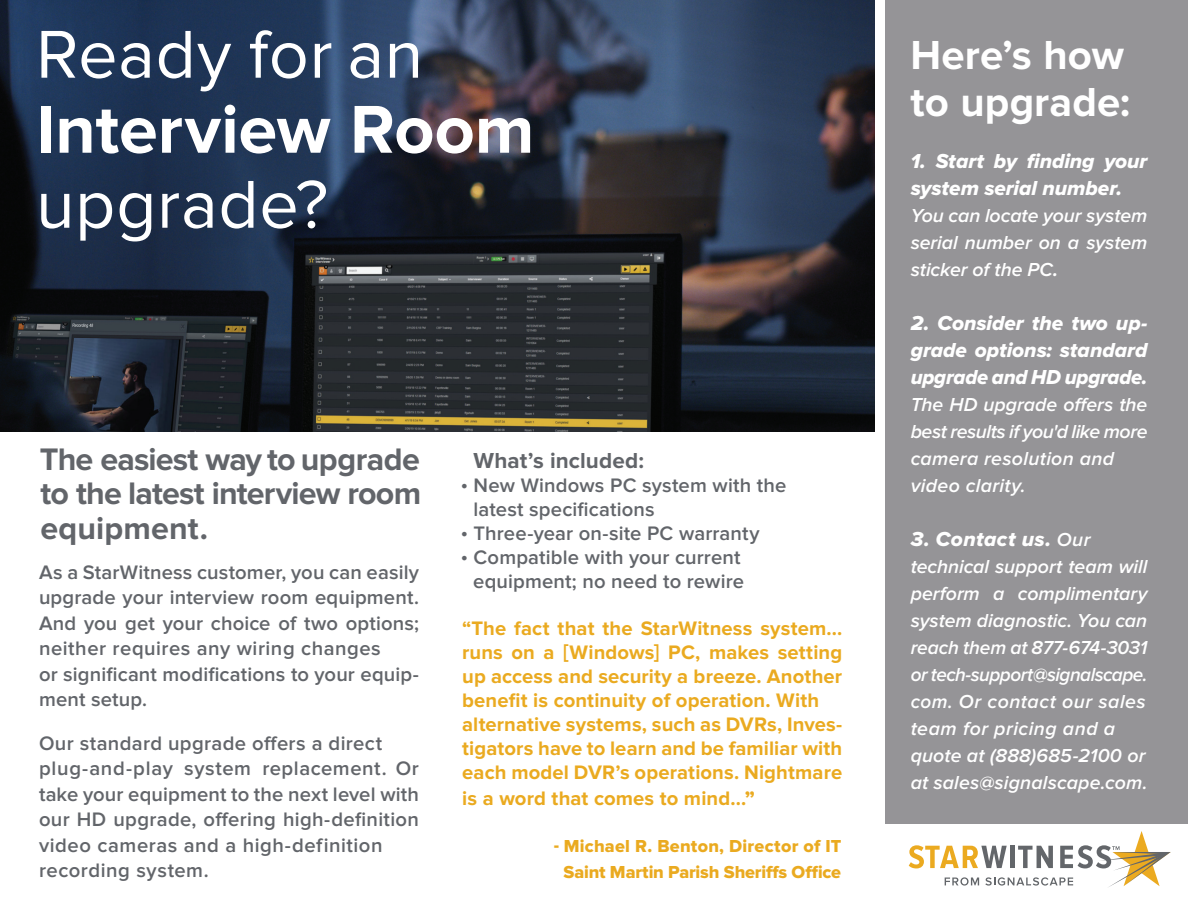
<style>
.page{position:relative;width:1188px;height:918px;background:#fff}
.page>*{position:absolute;margin:0;border:0;box-sizing:border-box;transform-origin:0 0}
.t1{font:70.05px "Proxima Nova";letter-spacing:.01em;color:#fff}
.t2{font:700 70.05px "Proxima Nova";color:#fff}
.t3{font:700 42px/46.5px "Proxima Nova";color:#fff}
.t4{font:700 32.25px/34.5px "Proxima Nova";letter-spacing:-.025em;color:#62656a;text-align:justify}
.t5{font:700 22.5px "Proxima Nova";letter-spacing:.005em;color:#62656a}
.t6{font:21px/27px "Proxima Nova Extrabld It";letter-spacing:-.005em;color:#fff}
.t7{font:21px "Proxima Nova Extrabld It";letter-spacing:.02em;color:#fff}
.t8{font:600 20.25px/25.5px "Proxima Nova";letter-spacing:.01em;color:#62656a}
.t9{font:700 20.25px/24.2px "Proxima Nova";letter-spacing:.005em;color:#eaaa20}
.t10{font:italic 600 19.5px/27px "Proxima Nova";color:#fff}
.t11{font:18px/25.5px "Proxima Nova Extrabld";color:#eaaa20;text-align:center}
.s1{font-family:"Proxima Nova Extrabld";font-weight:400}
.s2{font-weight:700}
.s3{font-family:"Proxima Nova";font-weight:600;font-style:italic;font-size:19.5px}
</style>
<div class="page">
<img style="left:0;top:0;width:875px;height:432px">
<div style="left:886px;top:0;width:302px;height:824px;background:#959497"></div>
<svg style="left:909px;top:831px;width:262px;height:56px"></svg>
<h1 class="t1" style="left:36px;top:14px;width:389px">Ready for an</h1>
<h1 class="t2" style="left:36px;top:89px;width:500px">Interview Room</h1>
<h1 class="t1" style="left:36px;top:164px;width:294px">upgrade?</h1>
<h3 class="t4" style="left:40px;top:443px;width:383px">The easiest way to upgrade to the latest interview room equipment.</h3>
<p class="t8" style="left:39px;top:560px;width:382px">As a StarWitness customer, you can easily upgrade your interview room equipment.<br>And you get your choice of two options; neither requires any wiring changes<br>or significant modifications to your equip&shy;ment setup.</p>
<p class="t8" style="left:39px;top:731px;width:382px">Our standard upgrade offers a direct plug-and-play system replacement. Or take your equipment to the next level with our HD upgrade, offering high-definition video cameras and a high-definition recording system.</p>
<p class="t5" style="left:474px;top:448px;width:172px">What’s included:</p>
<p class="t8" style="left:474px;top:474px;width:314px;line-height:24px;text-indent:-13px">• New Windows PC system with the latest specifications</p>
<p class="t8" style="left:461px;top:521px;width:300px">• Three-year on-site PC warranty</p>
<p class="t8" style="left:461px;top:546px;width:285px;line-height:24px;text-align:right">• Compatible with your current equipment; no need to rewire</p>
<p class="t9" style="left:462px;top:617px;width:382px">“The fact that the StarWitness system... runs on a [Windows] PC, makes setting up access and security a breeze. Another benefit is continuity of operation. With alternative systems, such as DVRs, Inves&shy;tigators have to learn and be familiar with each model DVR’s operations. Nightmare is a word that comes to mind...<span class="s1">”</span></p>
<p class="t11" style="left:554px;top:834px;width:289px">- Michael R. Benton, Director of IT<br>Saint Martin Parish Sheriffs Office</p>
<h2 class="t3" style="left:910px;top:33px;width:221px">Here’s how to upgrade:</h2>
<p class="t6" style="left:911px;top:148px;width:238px">1. Start by finding your system serial number.</p>
<p class="t10" style="left:911px;top:203px;width:238px;text-align:justify">You can locate your system serial number on a system sticker of the PC<span class="s2">.</span></p>
<p class="t6" style="left:911px;top:310px;width:238px;text-align:justify">2. Consider the two up&shy;grade options: standard upgrade and HD upgrade.</p>
<p class="t10" style="left:911px;top:392px;width:238px">The HD upgrade offers the best results if you'd like more camera resolution and video clarity.</p>
<p class="t7" style="left:911px;top:527px;width:181px">3. Contact us. <span class="s3">Our</span></p>
<p class="t10" style="left:911px;top:554px;width:238px">technical support team will perform a complimentary system diagnostic. You can reach them at 877-674-3031 or tech-support@signalscape. com. Or contact our sales team for pricing and a quote at (888)685-2100 or at sales@signalscape.com.</p>
</div>
